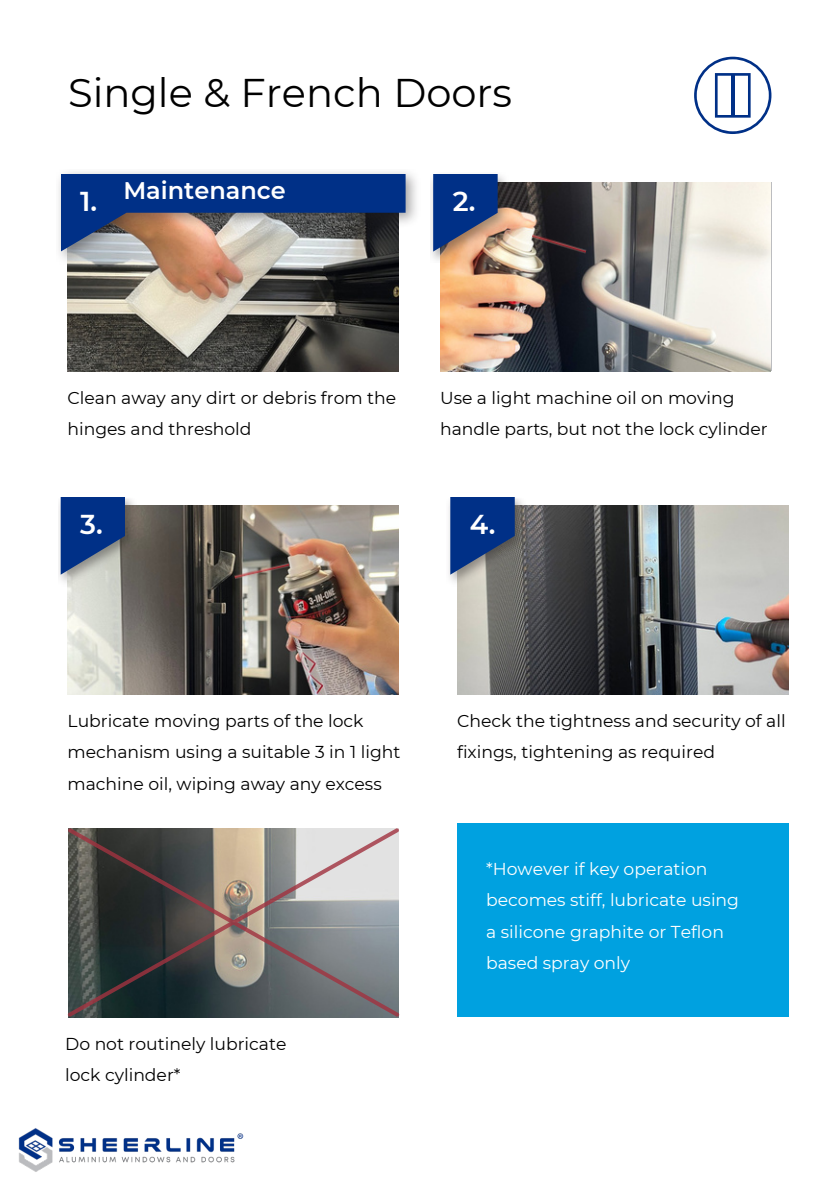
<style>
.page{position:relative;width:839px;height:1191px;background:#fff}
.page>*{position:absolute;margin:0;border:0;box-sizing:border-box;transform-origin:0 0}
.t1{font:40px "Montserrat";color:#000}
.t2{font:600 27.4px "Montserrat";color:#fff}
.t3{font:600 24px "Montserrat";color:#fff}
.t4{font:17.2px/31.6px "Montserrat";color:#000}
.t5{font:17.2px/31.6px "Montserrat";color:#fff}
</style>
<div class="page">
<img style="left:18px;top:1128px;width:226px;height:44px">
<img style="left:68px;top:264px;width:330px;height:107px">
<img style="left:59px;top:172px;width:357px;height:92px">
<svg style="left:61px;top:174px;width:344px;height:78px;background:#465984"></svg>
<img style="left:457px;top:505px;width:331px;height:189px">
<img style="left:440px;top:182px;width:330px;height:189px">
<img style="left:430px;top:174px;width:78px;height:88px">
<svg style="left:433px;top:174px;width:64px;height:78px;background:#324b84"></svg>
<svg style="left:68px;top:828px;width:331px;height:189px;background:#6f6e6d"></svg>
<img style="left:531px;top:230px;width:56px;height:25px">
<img style="left:449px;top:497px;width:76px;height:89px">
<svg style="left:450px;top:497px;width:64px;height:78px;background:#214484"></svg>
<img style="left:67px;top:505px;width:332px;height:189px">
<img style="left:233px;top:558px;width:57px;height:22px">
<img style="left:58px;top:497px;width:78px;height:89px">
<svg style="left:61px;top:497px;width:64px;height:78px;background:#2b4f8e"></svg>
<div style="left:457px;top:823px;width:331px;height:194px;background:#00a1e0"></div>
<svg style="left:694px;top:57px;width:77px;height:77px"></svg>
<hr style="left:731px;top:75px;width:3px;height:41px;background:#003087">
<p class="t1" style="left:68px;top:68px;width:445px">Single &amp; French Doors</p>
<p class="t2" style="left:80px;top:185px;width:19px">1.</p>
<h1 class="t3" style="left:123px;top:175px;width:164px">Maintenance</h1>
<p class="t2" style="left:452px;top:185px;width:24px">2.</p>
<h3 class="t4" style="left:68px;top:382px;width:330px">Clean away any dirt or debris from the hinges and threshold</h3>
<p class="t2" style="left:80px;top:508px;width:24px">3.</p>
<p class="t4" style="left:440px;top:382px;width:329px">Use a light machine oil on moving handle parts, but not the lock cylinder</p>
<p class="t2" style="left:470px;top:508px;width:27px">4.</p>
<p class="t4" style="left:68px;top:705px;width:334px">Lubricate moving parts of the lock mechanism using a suitable 3 in 1 light machine oil, wiping away any excess</p>
<h2 class="t4" style="left:65px;top:1028px;width:223px">Do not routinely lubricate lock cylinder*</h2>
<h2 class="t4" style="left:457px;top:705px;width:330px">Check the tightness and security of all fixings, tightening as required</h2>
<p class="t5" style="left:486px;top:853px;width:254px">*However if key operation becomes stiff, lubricate using a silicone graphite or Teflon based spray only</p>
</div>
